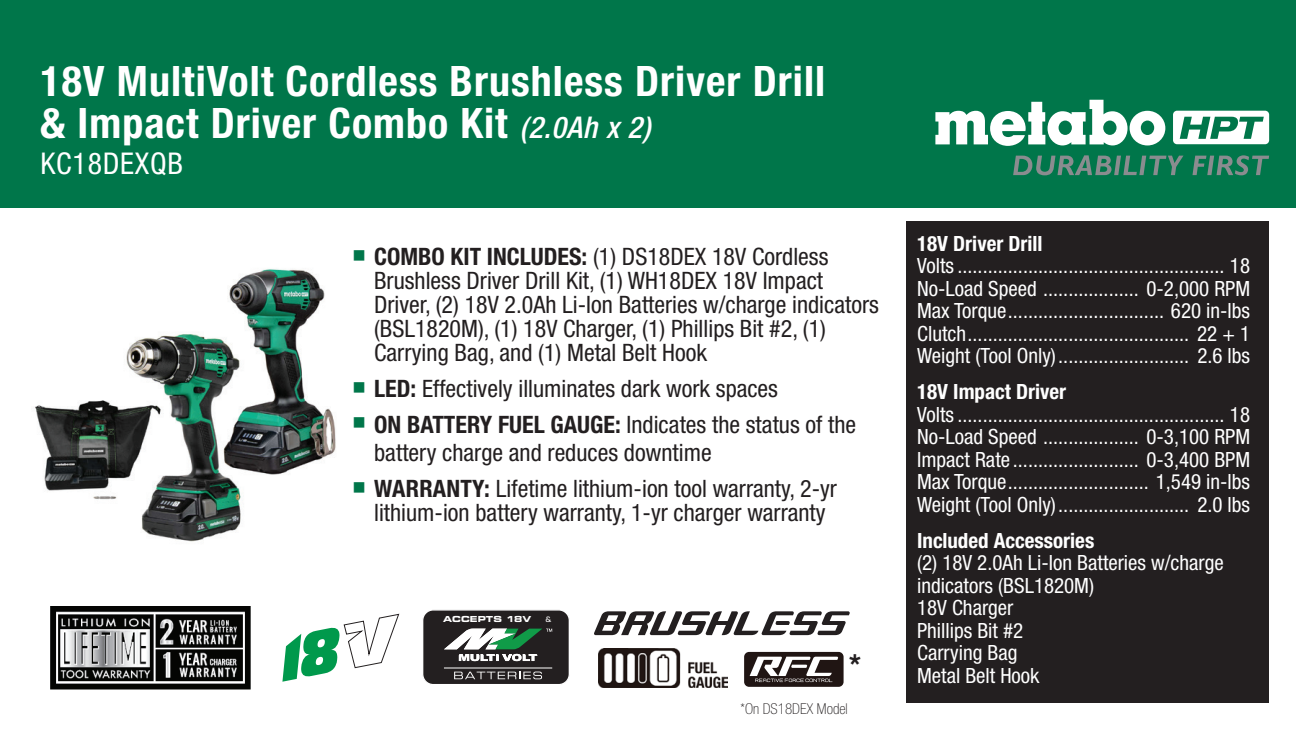
<style>
.page{position:relative;width:1296px;height:756px;background:#fff}
.page>*{position:absolute;margin:0;border:0;box-sizing:border-box;transform-origin:0 0}
.t1{font:700 condensed 42px/42px "Helvetica Neue LT Std";letter-spacing:.025em;color:#fff}
.t2{font:700 30.6px "Helvetica Neue LT Std";color:#231f20}
.t3{font:condensed 30px "Helvetica Neue LT Std";letter-spacing:.025em;color:#fff}
.t4{font:condensed 24px/24px "Helvetica Neue LT Std";color:#231f20}
.t5{font:condensed 21px/22.5px "Helvetica Neue LT Std";color:#fff;text-align:justify}
.t6{font:700 condensed 21px "Helvetica Neue LT Std";color:#fff}
.t7{font:100 condensed 15px "Helvetica Neue LT Std";color:#231f20}
.t8{font:8.4px "Eurostile LT Std Bold Ex 2";color:#fff}
.t9{font:500 8.4px "Eurostile";color:#fff}
.s1{font-weight:500;font-style:italic;font-size:30px}
.s2{color:#00764a}
.s3{font-weight:700}
</style>
<div class="page">
<div style="left:906px;top:221px;width:363px;height:482px;background:#231f20"></div>
<div style="left:0;top:0;width:1296px;height:208px;background:#00764a"></div>
<svg style="left:1173px;top:111px;width:96px;height:33px"></svg>
<svg style="left:935px;top:100px;width:230px;height:46px"></svg>
<svg style="left:1013px;top:155px;width:170px;height:20px"></svg>
<svg style="left:1192px;top:155px;width:77px;height:20px"></svg>
<div style="left:423px;top:610px;width:146px;height:75px;background:#231f20;border-radius:11px"></div>
<div style="left:422px;top:609px;width:148px;height:76px;border:1px solid #fff;border-radius:11px"></div>
<svg style="left:444px;top:629px;width:108px;height:32px"></svg>
<svg style="left:454px;top:672px;width:88px;height:7px"></svg>
<hr style="left:444px;top:667px;width:108px;height:2px;background:#fff">
<svg style="left:282px;top:613px;width:118px;height:69px"></svg>
<svg style="left:594px;top:611px;width:256px;height:24px"></svg>
<div style="left:744px;top:652px;width:100px;height:35px;background:#201513;border-radius:5px"></div>
<svg style="left:750px;top:657px;width:88px;height:25px"></svg>
<img style="left:598px;top:648px;width:129px;height:40px">
<img style="left:51px;top:606px;width:200px;height:83px">
<img style="left:35px;top:269px;width:301px;height:273px">
<h1 class="t1" style="left:40px;top:60px;width:786px">18V MultiVolt Cordless Brushless Driver Drill &amp; Impact Driver Combo Kit <span class="s1">(2.0Ah x 2)</span></h1>
<h3 class="t3" style="left:41px;top:146px;width:144px">KC18DEXQB</h3>
<p class="t4" style="left:374px;top:245px;width:506px;text-indent:-22px"><span class="s2">■</span> <span class="s3">COMBO KIT INCLUDES:</span> (1) DS18DEX 18V Cordless Brushless Driver Drill Kit, (1) WH18DEX 18V Impact Driver, (2) 18V 2.0Ah Li-Ion Batteries w/charge indicators (BSL1820M), (1) 18V Charger, (1) Phillips Bit #2, (1)<br>Carrying Bag, and (1) Metal Belt Hook</p>
<p class="t4" style="left:352px;top:376px;width:427px"><span class="s2">■</span> <span class="s3">LED:</span> Effectively illuminates dark work spaces</p>
<p class="t4" style="left:374px;top:410px;width:484px;line-height:28.8px;text-indent:-22px"><span class="s2">■</span> <span class="s3">ON BATTERY FUEL GAUGE:</span> Indicates the status of the battery charge and reduces downtime</p>
<p class="t4" style="left:352px;top:476px;width:486px;text-align:center"><span class="s2">■</span> <span class="s3">WARRANTY:</span> Lifetime lithium-ion tool warranty, 2-yr lithium-ion battery warranty, 1-yr charger warranty</p>
<p class="t8" style="left:443px;top:614px;width:90px">ACCEPTS 18V</p>
<p class="t9" style="left:545px;top:614px;width:7px">&amp;</p>
<h2 class="t2" style="left:849px;top:647px;width:14px">*</h2>
<p class="t7" style="left:741px;top:700px;width:109px">*On DS18DEX Model</p>
<p class="t6" style="left:917px;top:231px;width:127px">18V Driver Drill</p>
<p class="t5" style="left:917px;top:255px;width:334px">Volts ..................................................... 18<br>No-Load Speed ................... 0-2,000 RPM Max Torque............................... 620 in-lbs Clutch............................................ 22 + 1<br>Weight (Tool Only).......................... 2.6 lbs</p>
<p class="t6" style="left:917px;top:379px;width:151px">18V Impact Driver</p>
<p class="t5" style="left:917px;top:403px;width:334px">Volts ..................................................... 18<br>No-Load Speed ................... 0-3,100 RPM Impact Rate ......................... 0-3,400 BPM Max Torque............................ 1,549 in-lbs Weight (Tool Only).......................... 2.0 lbs</p>
<p class="t6" style="left:917px;top:528px;width:179px">Included Accessories</p>
<p class="t5" style="left:917px;top:552px;width:308px;text-align:left">(2) 18V 2.0Ah Li-Ion Batteries w/charge indicators (BSL1820M)<br>18V Charger<br>Phillips Bit #2<br>Carrying Bag<br>Metal Belt Hook</p>
</div>
